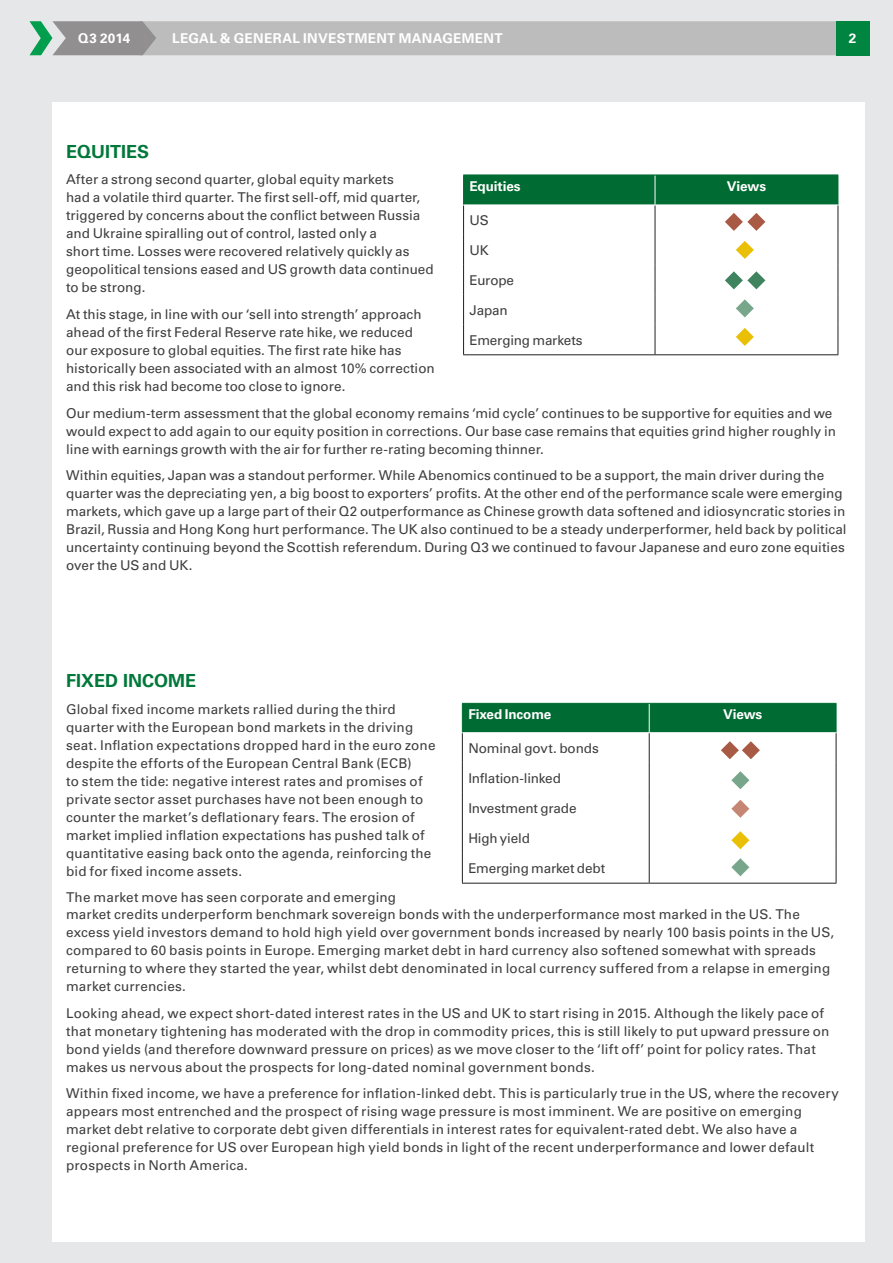
<style>
.page{position:relative;width:893px;height:1263px;background:#e6e7e9}
.page>*{position:absolute;margin:0;border:0;box-sizing:border-box;transform-origin:0 0}
.Main_sub_heading{font:700 18px "Univers LT Std";color:#00783a}
.Main_Body{font:13.5px/18px "Univers LT Std";letter-spacing:.01em;color:#3e3e3f}
.Table_text_left{font:13.5px "Univers LT Std";letter-spacing:-.015em;color:#3e3e3f}
.Table_text_left-2{font:700 13.5px "Univers LT Std";letter-spacing:.015em;color:#fff}
.Table_text_left-3{font:700 13.5px "Univers LT Std";letter-spacing:-.005em;color:#fff}
.Table_text_left-4{font:700 13.5px "Univers LT Std";letter-spacing:-.01em;color:#fff}
.First_Para_Article_B{font:700 13.5px "Univers LT Std";color:#fff}
</style>
<div class="page">
<div style="left:52px;top:102px;width:813px;height:1140px;background:#fff"></div>
<svg style="left:30px;top:21px;width:806px;height:34px;background:#b6b7b6"></svg>
<div style="left:836px;top:21px;width:34px;height:34px;background:#008540"></div>
<div style="left:464px;top:176px;width:374px;height:29px;background:#006b32"></div>
<hr style="left:463px;top:205px;width:1px;height:30px;background:#231f20">
<hr style="left:655px;top:205px;width:1px;height:30px;background:#231f20">
<hr style="left:838px;top:205px;width:1px;height:30px;background:#231f20">
<hr style="left:463px;top:235px;width:1px;height:30px;background:#231f20">
<hr style="left:655px;top:235px;width:1px;height:30px;background:#231f20">
<hr style="left:838px;top:235px;width:1px;height:30px;background:#231f20">
<hr style="left:463px;top:265px;width:1px;height:30px;background:#231f20">
<hr style="left:655px;top:265px;width:1px;height:30px;background:#231f20">
<hr style="left:838px;top:265px;width:1px;height:30px;background:#231f20">
<hr style="left:463px;top:295px;width:1px;height:30px;background:#231f20">
<hr style="left:655px;top:295px;width:1px;height:30px;background:#231f20">
<hr style="left:838px;top:295px;width:1px;height:30px;background:#231f20">
<svg style="left:463px;top:325px;width:1px;height:29px"></svg>
<svg style="left:655px;top:325px;width:1px;height:29px"></svg>
<svg style="left:838px;top:325px;width:1px;height:29px"></svg>
<hr style="left:463px;top:354px;width:192px;height:1px;background:#231f20">
<hr style="left:655px;top:354px;width:183px;height:1px;background:#231f20">
<hr style="left:655px;top:175px;width:1px;height:30px;background:#fff">
<hr style="left:463px;top:205px;width:192px;height:1px;background:#fff">
<hr style="left:655px;top:205px;width:183px;height:1px;background:#fff">
<hr style="left:463px;top:175px;width:192px;height:1px;background:#006b32">
<hr style="left:463px;top:175px;width:1px;height:30px;background:#006b32">
<hr style="left:655px;top:175px;width:183px;height:1px;background:#006b32">
<hr style="left:838px;top:175px;width:1px;height:30px;background:#006b32">
<svg style="left:736px;top:241px;width:18px;height:18px"></svg>
<svg style="left:736px;top:299px;width:18px;height:18px"></svg>
<svg style="left:736px;top:328px;width:18px;height:18px"></svg>
<hr style="left:462px;top:733px;width:1px;height:30px;background:#231f20">
<hr style="left:649px;top:733px;width:1px;height:30px;background:#231f20">
<hr style="left:836px;top:733px;width:1px;height:30px;background:#231f20">
<hr style="left:462px;top:763px;width:1px;height:30px;background:#231f20">
<hr style="left:649px;top:763px;width:1px;height:30px;background:#231f20">
<hr style="left:836px;top:763px;width:1px;height:30px;background:#231f20">
<hr style="left:462px;top:793px;width:1px;height:30px;background:#231f20">
<hr style="left:649px;top:793px;width:1px;height:30px;background:#231f20">
<hr style="left:836px;top:793px;width:1px;height:30px;background:#231f20">
<hr style="left:462px;top:823px;width:1px;height:30px;background:#231f20">
<hr style="left:649px;top:823px;width:1px;height:30px;background:#231f20">
<hr style="left:836px;top:823px;width:1px;height:30px;background:#231f20">
<hr style="left:462px;top:853px;width:1px;height:30px;background:#231f20">
<hr style="left:649px;top:853px;width:1px;height:30px;background:#231f20">
<hr style="left:836px;top:853px;width:1px;height:30px;background:#231f20">
<hr style="left:462px;top:883px;width:187px;height:1px;background:#231f20">
<hr style="left:649px;top:883px;width:187px;height:1px;background:#231f20">
<svg style="left:462px;top:703px;width:375px;height:30px;background:#086f38"></svg>
<svg style="left:731px;top:771px;width:18px;height:18px"></svg>
<svg style="left:731px;top:831px;width:18px;height:18px"></svg>
<svg style="left:731px;top:800px;width:18px;height:18px"></svg>
<svg style="left:731px;top:858px;width:18px;height:18px"></svg>
<svg style="left:721px;top:741px;width:39px;height:18px"></svg>
<svg style="left:725px;top:213px;width:40px;height:18px"></svg>
<svg style="left:725px;top:271px;width:40px;height:18px"></svg>
<p class="Table_text_left-2" style="left:78px;top:30px;width:53px">Q3 2014</p>
<p class="Table_text_left-2" style="left:172px;top:30px;width:332px">LEGAL &amp; GENERAL INVESTMENT MANAGEMENT</p>
<p class="First_Para_Article_B" style="left:849px;top:30px;width:9px">2</p>
<p class="Main_sub_heading" style="left:66px;top:141px;width:85px">EQUITIES</p>
<p class="Main_Body" style="left:66px;top:170px;width:369px">After a strong second quarter, global equity markets<br>had a volatile third quarter. The first sell-off, mid quarter, triggered by concerns about the conflict between Russia and Ukraine spiralling out of control, lasted only a<br>short time. Losses were recovered relatively quickly as geopolitical tensions eased and US growth data continued to be strong.</p>
<p class="Main_Body" style="left:66px;top:305px;width:370px">At this stage, in line with our ‘sell into strength’ approach ahead of the first Federal Reserve rate hike, we reduced our exposure to global equities. The first rate hike has historically been associated with an almost 10% correction and this risk had become too close to ignore.</p>
<p class="Main_Body" style="left:66px;top:404px;width:771px">Our medium-term assessment that the global economy remains ‘mid cycle’ continues to be supportive for equities and we would expect to add again to our equity position in corrections. Our base case remains that equities grind higher roughly in line with earnings growth with the air for further re-rating becoming thinner.</p>
<p class="Main_Body" style="left:66px;top:467px;width:782px">Within equities, Japan was a standout performer. While Abenomics continued to be a support, the main driver during the quarter was the depreciating yen, a big boost to exporters’ profits. At the other end of the performance scale were emerging markets, which gave up a large part of their Q2 outperformance as Chinese growth data softened and idiosyncratic stories in Brazil, Russia and Hong Kong hurt performance. The UK also continued to be a steady underperformer, held back by political uncertainty continuing beyond the Scottish referendum. During Q3 we continued to favour Japanese and euro zone equities over the US and UK.</p>
<p class="Table_text_left-4" style="left:470px;top:178px;width:53px">Equities</p>
<p class="Table_text_left-2" style="left:727px;top:178px;width:41px">Views</p>
<p class="Table_text_left" style="left:470px;top:212px;width:21px">US</p>
<p class="Table_text_left" style="left:470px;top:242px;width:21px">UK</p>
<p class="Table_text_left" style="left:470px;top:272px;width:46px">Europe</p>
<p class="Table_text_left" style="left:470px;top:302px;width:40px">Japan</p>
<p class="Table_text_left" style="left:470px;top:332px;width:115px">Emerging markets</p>
<p class="Main_sub_heading" style="left:66px;top:670px;width:132px">FIXED INCOME</p>
<p class="Main_Body" style="left:66px;top:700px;width:371px">Global fixed income markets rallied during the third quarter with the European bond markets in the driving seat. Inflation expectations dropped hard in the euro zone despite the efforts of the European Central Bank (ECB)<br>to stem the tide: negative interest rates and promises of private sector asset purchases have not been enough to counter the market’s deflationary fears. The erosion of market implied inflation expectations has pushed talk of quantitative easing back onto the agenda, reinforcing the bid for fixed income assets.</p>
<p class="Main_Body" style="left:66px;top:888px;width:332px">The market move has seen corporate and emerging</p>
<p class="Table_text_left-3" style="left:468px;top:706px;width:85px">Fixed Income</p>
<p class="Table_text_left-2" style="left:723px;top:706px;width:41px">Views</p>
<p class="Table_text_left" style="left:468px;top:740px;width:132px">Nominal govt. bonds</p>
<p class="Table_text_left" style="left:468px;top:770px;width:94px">Inflation-linked</p>
<p class="Table_text_left" style="left:468px;top:800px;width:110px">Investment grade</p>
<p class="Table_text_left" style="left:468px;top:830px;width:63px">High yield</p>
<p class="Table_text_left" style="left:468px;top:860px;width:138px">Emerging market debt</p>
<p class="Main_Body" style="left:66px;top:906px;width:770px">market credits underperform benchmark sovereign bonds with the underperformance most marked in the US. The excess yield investors demand to hold high yield over government bonds increased by nearly 100 basis points in the US, compared to 60 basis points in Europe. Emerging market debt in hard currency also softened somewhat with spreads returning to where they started the year, whilst debt denominated in local currency suffered from a relapse in emerging market currencies.</p>
<p class="Main_Body" style="left:66px;top:1004px;width:765px">Looking ahead, we expect short-dated interest rates in the US and UK to start rising in 2015. Although the likely pace of that monetary tightening has moderated with the drop in commodity prices, this is still likely to put upward pressure on bond yields (and therefore downward pressure on prices) as we move closer to the ‘lift off’ point for policy rates. That makes us nervous about the prospects for long-dated nominal government bonds.</p>
<p class="Main_Body" style="left:66px;top:1085px;width:774px">Within fixed income, we have a preference for inflation-linked debt. This is particularly true in the US, where the recovery appears most entrenched and the prospect of rising wage pressure is most imminent. We are positive on emerging market debt relative to corporate debt given differentials in interest rates for equivalent-rated debt. We also have a regional preference for US over European high yield bonds in light of the recent underperformance and lower default prospects in North America.</p>
</div>
